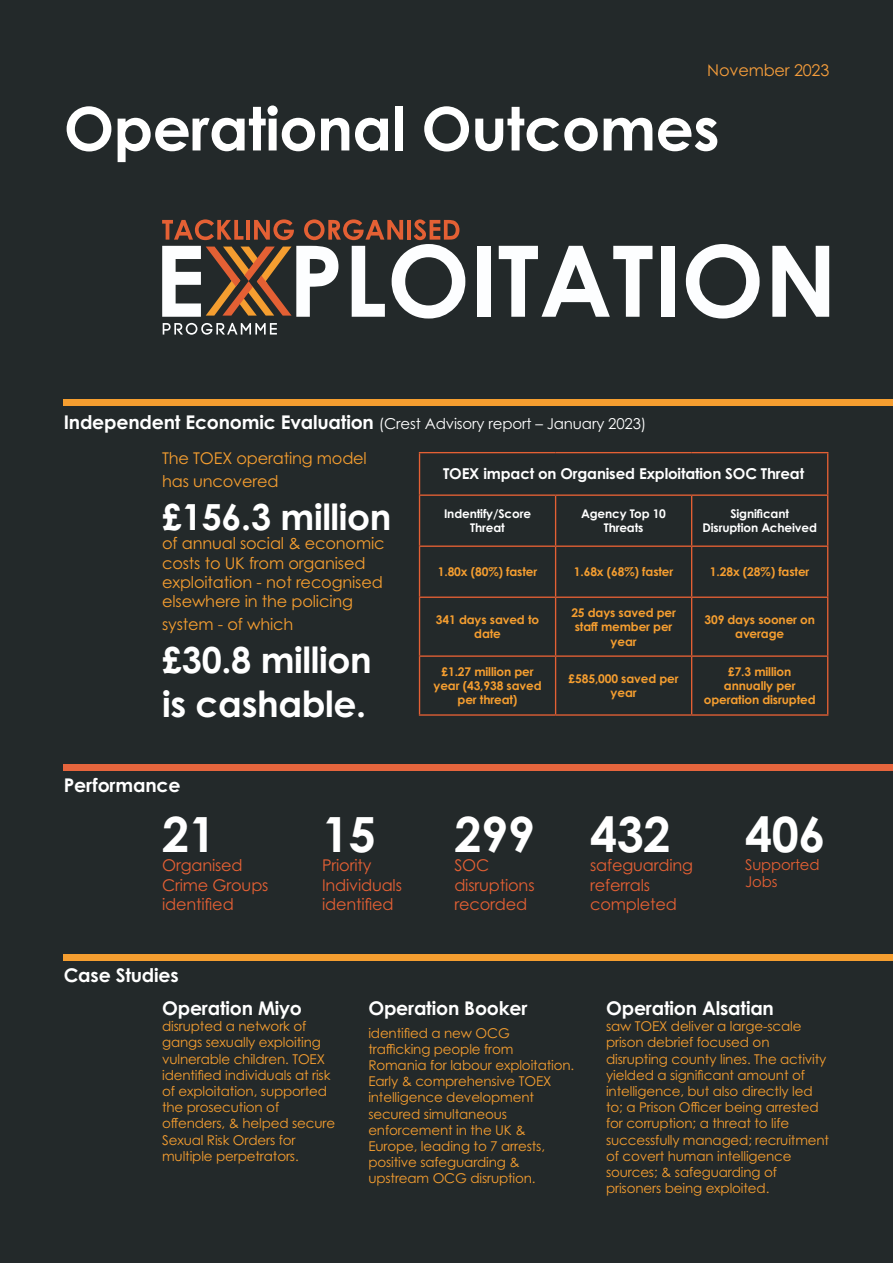
<style>
.page{position:relative;width:893px;height:1263px;background:#23292a}
.page>*{position:absolute;margin:0;border:0;box-sizing:border-box;transform-origin:0 0}
.t1{font:700 60px "Century Gothic Pro";letter-spacing:-.01em;color:#fff}
.t2{font:700 48.6px "Century Gothic Pro";letter-spacing:-.01em;color:#fff}
.t3{font:700 36px/43.2px "Century Gothic Pro";letter-spacing:-.01em;color:#fff}
.t4{font:700 18.9px "Century Gothic Pro";letter-spacing:-.01em;color:#fff}
.t5{font:16.2px/19.5px "Century Gothic Pro";letter-spacing:-.01em;color:#f59e30}
.t6{font:16.2px/19.5px "Century Gothic Pro";letter-spacing:-.01em;color:#e46034}
.t7{font:16.2px "Century Gothic Pro";letter-spacing:-.01em;color:#f59d3b}
.t8{font:15px "Century Gothic Pro";letter-spacing:-.01em;color:#fff}
.t9{font:700 15px "Century Gothic Pro";letter-spacing:-.01em;color:#fff}
.t10{font:14.85px/17.9px "Century Gothic Pro";letter-spacing:-.01em;color:#e46034}
.t11{font:13.5px/16.2px "Century Gothic Pro";letter-spacing:-.01em;color:#f59e30}
.t12{font:700 12px/14.4px "Century Gothic Pro";letter-spacing:-.01em;color:#f59e30;text-align:center}
.t13{font:700 12px/14.4px "Century Gothic Pro";letter-spacing:-.01em;color:#fff;text-align:center}
.s1{font-weight:700;font-size:18.9px}
</style>
<div class="page">
<div style="left:477px;top:246px;width:14px;height:71px;background:#fdfeff"></div>
<svg style="left:499px;top:246px;width:153px;height:71px"></svg>
<div style="left:661px;top:246px;width:13px;height:71px;background:#fdfeff"></div>
<svg style="left:686px;top:244px;width:74px;height:74px"></svg>
<svg style="left:772px;top:246px;width:57px;height:71px"></svg>
<svg style="left:162px;top:219px;width:303px;height:116px"></svg>
<div style="left:64px;top:764px;width:829px;height:6px;background:#e6653d"></div>
<div style="left:64px;top:954px;width:829px;height:6px;background:#f59e30"></div>
<svg style="left:420px;top:496px;width:273px;height:218px"></svg>
<hr style="left:419px;top:452px;width:137px;height:1px;background:#e46034">
<hr style="left:419px;top:453px;width:1px;height:41px;background:#e46034">
<hr style="left:556px;top:452px;width:136px;height:1px;background:#e46034">
<hr style="left:692px;top:452px;width:136px;height:1px;background:#e46034">
<hr style="left:827px;top:453px;width:1px;height:41px;background:#e46034">
<hr style="left:419px;top:494px;width:137px;height:2px;background:#e46034">
<hr style="left:419px;top:496px;width:1px;height:49px;background:#e46034">
<hr style="left:556px;top:494px;width:136px;height:2px;background:#e46034">
<hr style="left:555px;top:496px;width:1px;height:49px;background:#e46034">
<hr style="left:692px;top:494px;width:136px;height:2px;background:#e46034">
<hr style="left:691px;top:496px;width:1px;height:49px;background:#e46034">
<hr style="left:827px;top:496px;width:1px;height:49px;background:#e46034">
<hr style="left:419px;top:545px;width:137px;height:2px;background:#e46034">
<hr style="left:419px;top:547px;width:1px;height:49px;background:#e46034">
<hr style="left:556px;top:545px;width:136px;height:2px;background:#e46034">
<hr style="left:555px;top:547px;width:1px;height:49px;background:#e46034">
<hr style="left:692px;top:545px;width:136px;height:2px;background:#e46034">
<hr style="left:691px;top:547px;width:1px;height:49px;background:#e46034">
<hr style="left:827px;top:547px;width:1px;height:49px;background:#e46034">
<hr style="left:419px;top:596px;width:137px;height:2px;background:#e46034">
<hr style="left:419px;top:598px;width:1px;height:57px;background:#e46034">
<hr style="left:556px;top:596px;width:136px;height:2px;background:#e46034">
<hr style="left:555px;top:598px;width:1px;height:57px;background:#e46034">
<hr style="left:692px;top:596px;width:136px;height:2px;background:#e46034">
<hr style="left:691px;top:598px;width:1px;height:57px;background:#e46034">
<hr style="left:827px;top:598px;width:1px;height:57px;background:#e46034">
<hr style="left:419px;top:655px;width:137px;height:2px;background:#e46034">
<hr style="left:419px;top:657px;width:1px;height:57px;background:#e46034">
<hr style="left:556px;top:655px;width:136px;height:2px;background:#e46034">
<hr style="left:555px;top:657px;width:1px;height:57px;background:#e46034">
<hr style="left:692px;top:655px;width:136px;height:2px;background:#e46034">
<hr style="left:691px;top:657px;width:1px;height:57px;background:#e46034">
<hr style="left:827px;top:657px;width:1px;height:57px;background:#e46034">
<hr style="left:419px;top:714px;width:137px;height:2px;background:#e46034">
<hr style="left:556px;top:714px;width:136px;height:2px;background:#e46034">
<hr style="left:692px;top:714px;width:136px;height:2px;background:#e46034">
<div style="left:64px;top:400px;width:829px;height:6px;background:#f59e30"></div>
<p class="t7" style="left:707px;top:60px;width:124px">November 2023</p>
<h1 class="t1" style="left:64px;top:91px;width:657px">Operational Outcomes</h1>
<p class="t8" style="left:64px;top:415px;width:584px"><span class="s1">Independent Economic Evaluation</span> (Crest Advisory report – January 2023)</p>
<p class="t9" style="left:443px;top:465px;width:363px">TOEX impact on Organised Exploitation SOC Threat</p>
<p class="t13" style="left:444px;top:506px;width:89px">Indentify/Score<br>Threat</p>
<p class="t13" style="left:581px;top:506px;width:86px">Agency Top 10<br>Threats</p>
<p class="t13" style="left:702px;top:506px;width:116px">Significant<br>Disruption Acheived</p>
<p class="t12" style="left:438px;top:564px;width:101px">1.80x (80%) faster</p>
<p class="t12" style="left:574px;top:564px;width:101px">1.68x (68%) faster</p>
<p class="t12" style="left:710px;top:564px;width:101px">1.28x (28%) faster</p>
<p class="t12" style="left:436px;top:612px;width:105px">341 days saved to date</p>
<p class="t12" style="left:571px;top:605px;width:106px">25 days saved per staff member per year</p>
<p class="t12" style="left:704px;top:612px;width:112px">309 days sooner on average</p>
<p class="t12" style="left:433px;top:664px;width:110px">£1.27 million per year (43,938 saved per threat)</p>
<p class="t12" style="left:569px;top:671px;width:112px">£585,000 saved per year</p>
<p class="t12" style="left:704px;top:664px;width:113px">£7.3 million annually per operation disrupted</p>
<p class="t5" style="left:162px;top:447px;width:206px;line-height:22.6px">The TOEX operating model has uncovered</p>
<h3 class="t3" style="left:162px;top:495px;width:231px">£156.3 million</h3>
<p class="t5" style="left:162px;top:533px;width:224px">of annual social &amp; economic costs to UK from organised exploitation - not recognised elsewhere in the policing</p>
<p class="t5" style="left:162px;top:614px;width:133px">system - of which</p>
<h3 class="t3" style="left:162px;top:638px;width:211px">£30.8 million is cashable.</h3>
<h3 class="t4" style="left:64px;top:774px;width:118px">Performance</h3>
<h2 class="t2" style="left:162px;top:804px;width:55px">21</h2>
<p class="t6" style="left:162px;top:855px;width:108px">Organised<br>Crime Groups identified</p>
<h2 class="t2" style="left:322px;top:804px;width:55px">15</h2>
<p class="t6" style="left:322px;top:855px;width:81px">Priority<br>Individuals identified</p>
<h2 class="t2" style="left:454px;top:804px;width:82px">299</h2>
<p class="t6" style="left:454px;top:855px;width:82px">SOC disruptions recorded</p>
<h2 class="t2" style="left:590px;top:804px;width:82px">432</h2>
<p class="t6" style="left:590px;top:855px;width:104px">safeguarding referrals completed</p>
<h2 class="t2" style="left:745px;top:804px;width:82px">406</h2>
<p class="t10" style="left:745px;top:855px;width:76px">Supported<br>Jobs</p>
<h3 class="t4" style="left:64px;top:964px;width:117px">Case Studies</h3>
<h3 class="t4" style="left:162px;top:996px;width:141px">Operation Miyo</h3>
<p class="t11" style="left:162px;top:1018px;width:175px">disrupted a network of gangs sexually exploiting vulnerable children. TOEX identified individuals at risk of exploitation, supported the prosecution of offenders, &amp; helped secure<br>Sexual Risk Orders for multiple perpetrators.</p>
<h3 class="t4" style="left:368px;top:996px;width:161px">Operation Booker</h3>
<p class="t11" style="left:368px;top:1024px;width:207px">identified a new OCG trafficking people from<br>Romania for labour exploitation.<br>Early &amp; comprehensive TOEX intelligence development secured simultaneous enforcement in the UK &amp;<br>Europe, leading to 7 arrests, positive safeguarding &amp; upstream OCG disruption.</p>
<h3 class="t4" style="left:606px;top:996px;width:169px">Operation Alsatian</h3>
<p class="t11" style="left:606px;top:1018px;width:225px">saw TOEX deliver a large-scale prison debrief focused on disrupting county lines. The activity yielded a significant amount of intelligence, but also directly led to; a Prison Officer being arrested for corruption; a threat to life successfully managed; recruitment of covert human intelligence sources; &amp; safeguarding of prisoners being exploited.</p>
</div>
